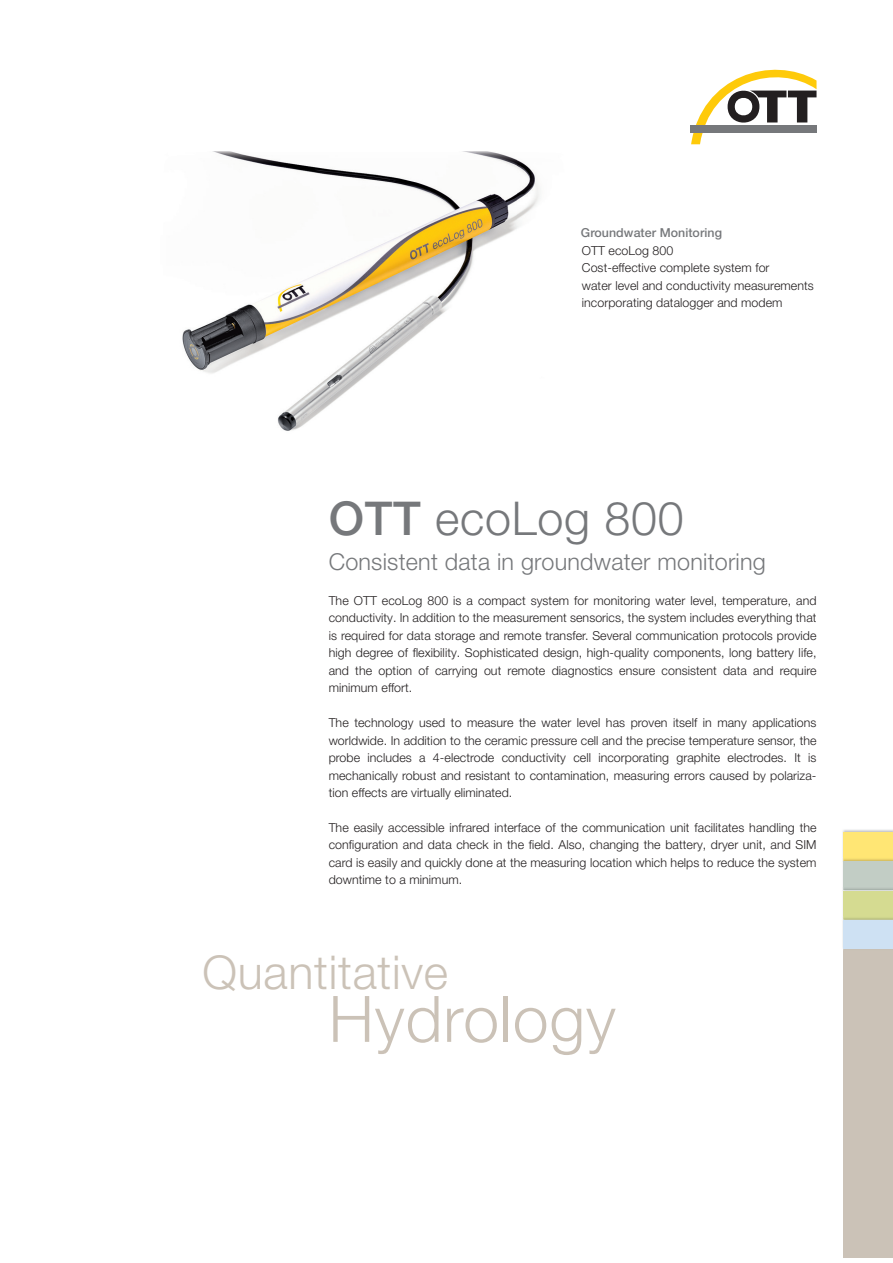
<style>
.page{position:relative;width:893px;height:1263px;background:#fff}
.page>*{position:absolute;margin:0;border:0;box-sizing:border-box;transform-origin:0 0}
.t1{font:300 64.2px "Helvetica Neue LT Pro";letter-spacing:.015em;color:#cbc2b7}
.t2{font:300 46.65px "Helvetica Neue LT Pro";letter-spacing:.015em;color:#76787b}
.t3{font:300 46.65px "Helvetica Neue LT Pro";letter-spacing:.015em;color:#cbc2b7}
.t4{font:300 23.25px "Helvetica Neue LT Pro";letter-spacing:.01em;color:#76787b}
.t5{font:300 12.45px/17.5px "Helvetica Neue LT Pro";letter-spacing:.005em;color:#231f20;text-align:justify}
.t6{font:500 12.45px "Helvetica Neue LT Pro";letter-spacing:.005em;color:#76787b}
.s1{font-weight:500}
</style>
<div class="page">
<img style="left:182px;top:151px;width:358px;height:280px">
<div style="left:843px;top:948px;width:49px;height:309px;background:#cbc2b7"></div>
<img style="left:842px;top:829px;width:50px;height:28px">
<div style="left:843px;top:832px;width:49px;height:29px;background:#ffe674"></div>
<img style="left:843px;top:858px;width:49px;height:3px">
<div style="left:843px;top:861px;width:49px;height:29px;background:#c2cdc5"></div>
<img style="left:842px;top:887px;width:50px;height:4px">
<img style="left:843px;top:887px;width:49px;height:3px">
<div style="left:843px;top:891px;width:49px;height:29px;background:#d5db91"></div>
<img style="left:842px;top:921px;width:1px;height:26px">
<img style="left:843px;top:917px;width:49px;height:3px">
<div style="left:843px;top:920px;width:49px;height:29px;background:#cee1f3"></div>
<div style="left:690px;top:125px;width:126px;height:8px;background:#76787b"></div>
<svg style="left:691px;top:70px;width:125px;height:74px"></svg>
<p class="t6" style="left:581px;top:228px;width:143px">Groundwater Monitoring</p>
<p class="t5" style="left:582px;top:243px;width:233px;text-align:left">OTT ecoLog 800<br>Cost-effective complete system for<br>water level and conductivity measurements incorporating datalogger and modem</p>
<h2 class="t2" style="left:329px;top:501px;width:356px"><span class="s1">OTT</span> ecoLog 800</h2>
<h3 class="t4" style="left:329px;top:553px;width:439px">Consistent data in groundwater monitoring</h3>
<p class="t5" style="left:329px;top:592px;width:489px">The OTT ecoLog 800 is a compact system for monitoring water level, temperature, and conductivity. In addition to the measurement sensorics, the system includes everything that is required for data storage and remote transfer. Several communication protocols provide high degree of flexibility. Sophisticated design, high-quality components, long battery life, and the option of carrying out remote diagnostics ensure consistent data and require minimum effort.</p>
<p class="t5" style="left:329px;top:715px;width:489px">The technology used to measure the water level has proven itself in many applications worldwide. In addition to the ceramic pressure cell and the precise temperature sensor, the probe includes a 4-electrode conductivity cell incorporating graphite electrodes. It is mechanically robust and resistant to contamination, measuring errors caused by polariza&shy;tion effects are virtually eliminated.</p>
<p class="t5" style="left:329px;top:820px;width:489px">The easily accessible infrared interface of the communication unit facilitates handling the configuration and data check in the field. Also, changing the battery, dryer unit, and SIM card is easily and quickly done at the measuring location which helps to reduce the system downtime to a minimum.</p>
<h2 class="t3" style="left:202px;top:956px;width:247px">Quantitative</h2>
<h1 class="t1" style="left:329px;top:996px;width:288px">Hydrology</h1>
</div>
